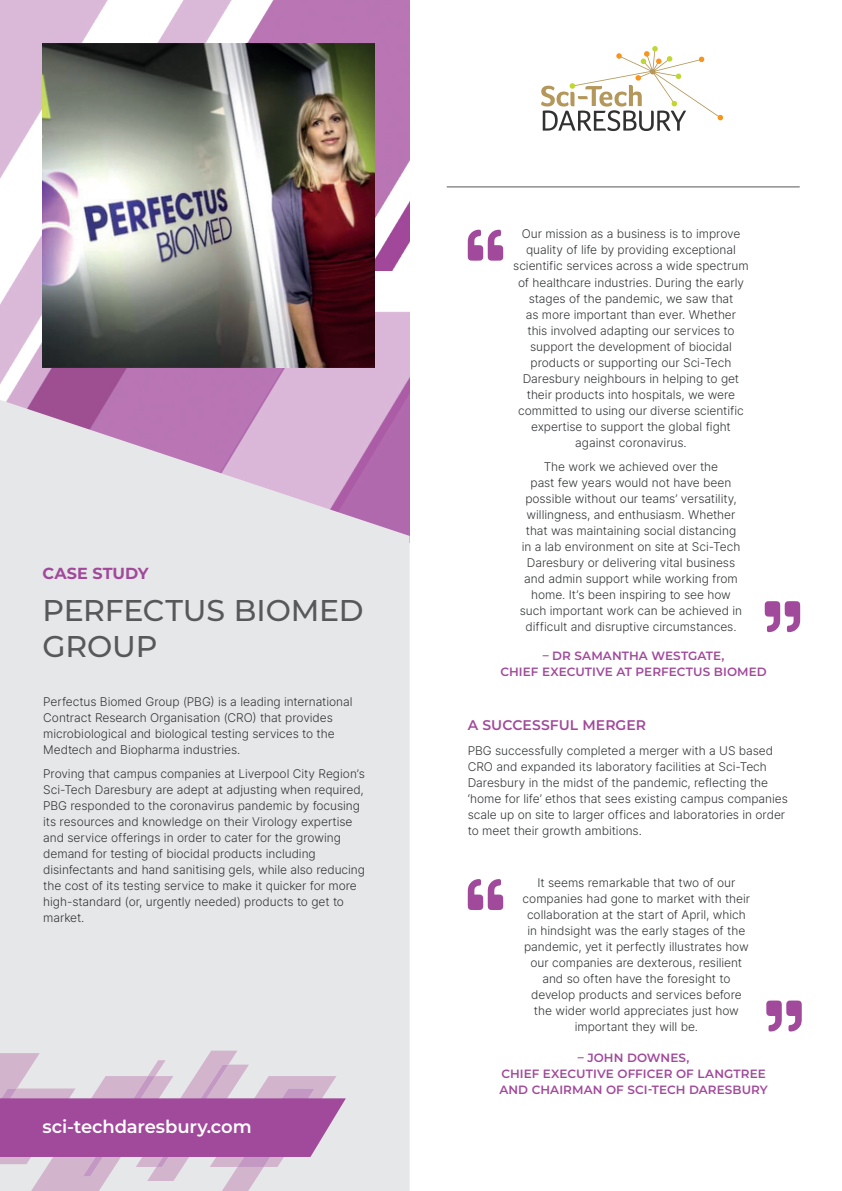
<style>
.page{position:relative;width:842px;height:1191px;background:#fff}
.page>*{position:absolute;margin:0;border:0;box-sizing:border-box;transform-origin:0 0}
.t1{font:500 30px/36px "Montserrat";letter-spacing:-.01em;color:#57585a}
.t2{font:600 18px "Montserrat";letter-spacing:-.01em;color:#fff}
.t3{font:700 16px "Montserrat";letter-spacing:.005em;color:#a1499b}
.t4{font:600 14px "Montserrat";letter-spacing:.005em;color:#a1499b}
.t5{font:300 12px/16px "Inter";letter-spacing:-.005em;color:#333638}
.t6{font:600 12px/16px "Montserrat";letter-spacing:.005em;color:#a1499b;text-align:center}
</style>
<div class="page">
<img style="left:0;top:0;width:410px;height:400px">
<svg style="left:0;top:400px;width:410px;height:791px;background:#e2dde4"></svg>
<svg style="left:541px;top:46px;width:182px;height:85px"></svg>
<svg style="left:468px;top:230px;width:35px;height:31px"></svg>
<svg style="left:765px;top:601px;width:35px;height:31px"></svg>
<svg style="left:468px;top:879px;width:35px;height:31px"></svg>
<svg style="left:766px;top:1000px;width:36px;height:31px"></svg>
<img style="left:43px;top:43px;width:331px;height:325px">
<svg style="left:0;top:1050px;width:346px;height:141px;background:#c59cc3"></svg>
<hr style="left:447px;top:187px;width:353px;height:1px;background:#57585a">
<p class="t3" style="left:43px;top:562px;width:108px">CASE STUDY</p>
<p class="t1" style="left:43px;top:591px;width:323px">PERFECTUS BIOMED<br>GROUP</p>
<p class="t5" style="left:43px;top:693px;width:311px">Perfectus Biomed Group (PBG) is a leading international Contract Research Organisation (CRO) that provides microbiological and biological testing services to the Medtech and Biopharma industries.</p>
<p class="t5" style="left:43px;top:765px;width:323px">Proving that campus companies at Liverpool City Region’s Sci-Tech Daresbury are adept at adjusting when required, PBG responded to the coronavirus pandemic by focusing its resources and knowledge on their Virology expertise and service offerings in order to cater for the growing demand for testing of biocidal products including disinfectants and hand sanitising gels, while also reducing the cost of its testing service to make it quicker for more high-standard (or, urgently needed) products to get to market.</p>
<p class="t2" style="left:43px;top:1113px;width:211px">sci-techdaresbury.com</p>
<p class="t5" style="left:513px;top:226px;width:237px;text-align:center">Our mission as a business is to improve quality of life by providing exceptional scientific services across a wide spectrum of healthcare industries. During the early stages of the pandemic, we saw that<br>as more important than ever. Whether<br>this involved adapting our services to support the development of biocidal products or supporting our Sci-Tech Daresbury neighbours in helping to get their products into hospitals, we were committed to using our diverse scientific expertise to support the global fight against coronavirus.</p>
<p class="t5" style="left:520px;top:458px;width:224px;text-align:center">The work we achieved over the<br>past few years would not have been possible without our teams’ versatility, willingness, and enthusiasm. Whether that was maintaining social distancing in a lab environment on site at Sci-Tech Daresbury or delivering vital business and admin support while working from home. It’s been inspiring to see how such important work can be achieved in difficult and disruptive circumstances.</p>
<p class="t6" style="left:500px;top:647px;width:268px">– DR SAMANTHA WESTGATE,<br>CHIEF EXECUTIVE AT PERFECTUS BIOMED</p>
<p class="t4" style="left:468px;top:715px;width:180px">A SUCCESSFUL MERGER</p>
<p class="t5" style="left:468px;top:742px;width:322px">PBG successfully completed a merger with a US based CRO and expanded its laboratory facilities at Sci-Tech Daresbury in the midst of the pandemic, reflecting the ‘home for life’ ethos that sees existing campus companies scale up on site to larger offices and laboratories in order to meet their growth ambitions.</p>
<p class="t5" style="left:523px;top:874px;width:229px;text-align:center">It seems remarkable that two of our companies had gone to market with their collaboration at the start of April, which in hindsight was the early stages of the pandemic, yet it perfectly illustrates how our companies are dexterous, resilient and so often have the foresight to develop products and services before the wider world appreciates just how important they will be.</p>
<p class="t6" style="left:499px;top:1048px;width:270px">– JOHN DOWNES,<br>CHIEF EXECUTIVE OFFICER OF LANGTREE<br>AND CHAIRMAN OF SCI-TECH DARESBURY</p>
</div>
